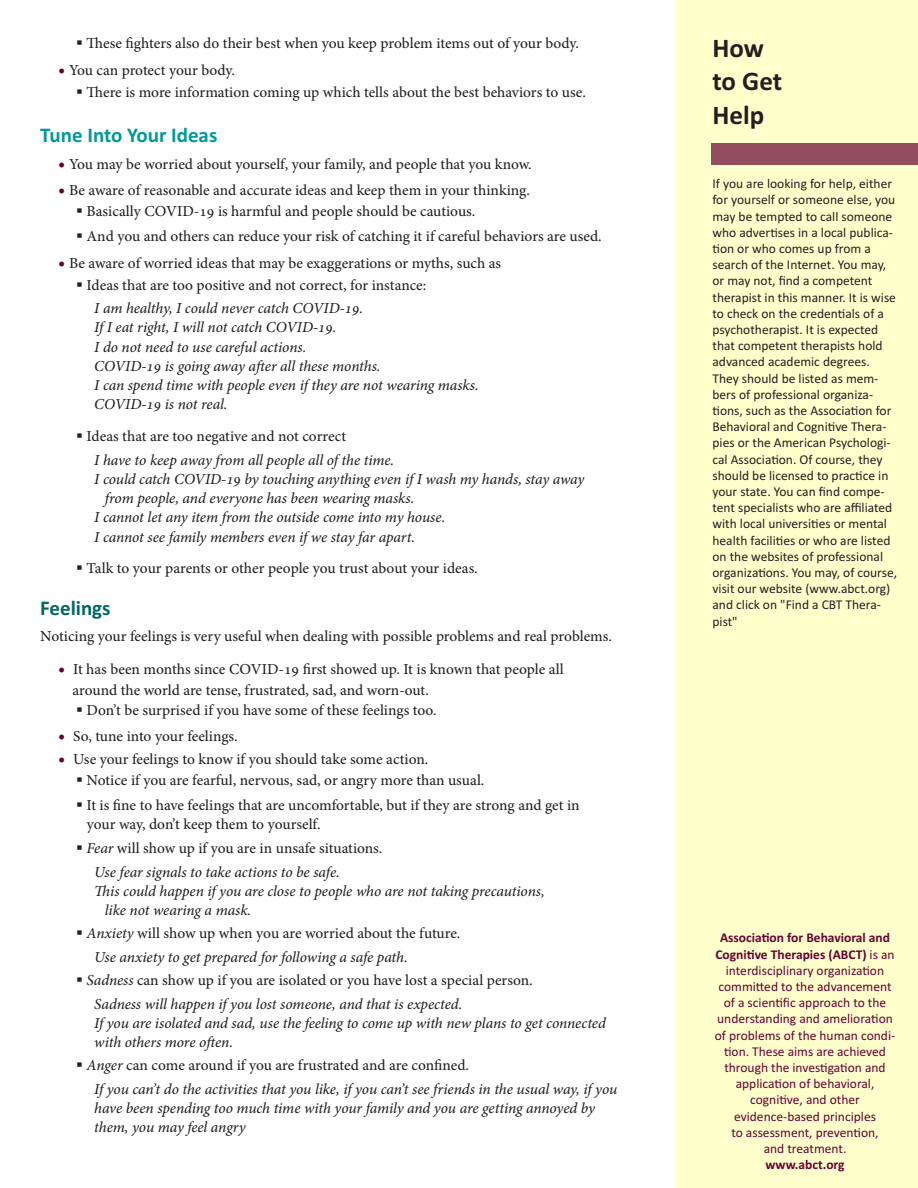
<style>
.page{position:relative;width:918px;height:1188px;background:#fff}
.page>*{position:absolute;margin:0;border:0;box-sizing:border-box;transform-origin:0 0}
.t1{font:700 27px/33.9px "Calibri";color:#231f20}
.t2{font:700 21px "Calibri";color:#099}
.t3{font:700 21px "Calibri";color:#066}
.t4{font:italic 15px/19.2px "Adobe Hebrew";letter-spacing:-.005em;color:#231f20}
.t5{font:15px/23.7px "Adobe Hebrew";letter-spacing:-.005em;color:#231f20}
.t6{font:13.5px/16.2px "Calibri";color:#231f20}
.t7{font:13.5px/16.2px "Calibri";color:#603;text-align:center}
.t8{font:700 13.5px "Calibri";color:#603}
.s1{font-size:18px;color:#603}
.s2{font-style:italic}
.s3{font-style:normal}
.s4{font-weight:700}
</style>
<div class="page">
<div style="left:677px;top:0;width:241px;height:1188px;background:#ffc"></div>
<div style="left:711px;top:143px;width:207px;height:21px;background:#944d61"></div>
<p class="t5" style="left:76px;top:33px;width:504px">▪ These fighters also do their best when you keep problem items out of your body.</p>
<p class="t5" style="left:58px;top:60px;width:178px"><span class="s1">•</span> You can protect your body.</p>
<p class="t5" style="left:76px;top:81px;width:511px">▪ There is more information coming up which tells about the best behaviors to use.</p>
<h2 class="t2" style="left:40px;top:122px;width:179px">Tune Into Your Ideas</h2>
<p class="t5" style="left:58px;top:153px;width:475px"><span class="s1">•</span> You may be worried about yourself, your family, and people that you know.</p>
<p class="t5" style="left:58px;top:179px;width:473px"><span class="s1">•</span> Be aware of reasonable and accurate ideas and keep them in your thinking.</p>
<p class="t5" style="left:76px;top:201px;width:401px">▪ Basically COVID-19 is harmful and people should be cautious.</p>
<p class="t5" style="left:76px;top:225px;width:527px">▪ And you and others can reduce your risk of catching it if careful behaviors are used.</p>
<p class="t5" style="left:58px;top:253px;width:444px"><span class="s1">•</span> Be aware of worried ideas that may be exaggerations or myths, such as</p>
<p class="t5" style="left:94px;top:274px;width:334px;text-indent:-18px">▪ Ideas that are too positive and not correct, for instance:<br><span class="s2">I am healthy, I could never catch COVID-19.</span></p>
<p class="t4" style="left:94px;top:319px;width:386px">If I eat right, I will not catch COVID-19.<br>I do not need to use careful actions.<br>COVID-19 is going away after all these months.<br>I can spend time with people even if they are not wearing masks.<br>COVID-19 is not real.</p>
<p class="t4" style="left:94px;top:426px;width:301px;line-height:23.7px;text-indent:-18px">▪ <span class="s3">Ideas that are too negative and not correct<br></span>I have to keep away from all people all of the time.</p>
<p class="t4" style="left:94px;top:471px;width:492px">I could catch COVID-19 by touching anything even if I wash my hands, stay away</p>
<p class="t4" style="left:105px;top:490px;width:311px">from people, and everyone has been wearing masks.</p>
<p class="t4" style="left:94px;top:509px;width:353px">I cannot let any item from the outside come into my house.</p>
<p class="t4" style="left:94px;top:528px;width:322px">I cannot see family members even if we stay far apart.</p>
<p class="t5" style="left:76px;top:558px;width:403px">▪ Talk to your parents or other people you trust about your ideas.</p>
<h2 class="t3" style="left:40px;top:596px;width:72px">Feelings</h2>
<p class="t5" style="left:40px;top:626px;width:573px">Noticing your feelings is very useful when dealing with possible problems and real problems.</p>
<p class="t5" style="left:72px;top:660px;width:493px;line-height:20.9px;text-indent:-14px"><span class="s1">•</span> It has been months since COVID-19 first showed up. It is known that people all around the world are tense, frustrated, sad, and worn-out.</p>
<p class="t5" style="left:76px;top:700px;width:362px">▪ Don’t be surprised if you have some of these feelings too.</p>
<p class="t5" style="left:58px;top:726px;width:181px"><span class="s1">•</span> So, tune into your feelings.</p>
<p class="t5" style="left:58px;top:749px;width:372px"><span class="s1">•</span> Use your feelings to know if you should take some action.</p>
<p class="t5" style="left:76px;top:770px;width:410px">▪ Notice if you are fearful, nervous, sad, or angry more than usual.</p>
<p class="t5" style="left:87px;top:797px;width:494px;line-height:19.2px;text-indent:-11px">▪ It is fine to have feelings that are uncomfortable, but if they are strong and get in your way, don’t keep them to yourself.</p>
<p class="t4" style="left:94px;top:838px;width:290px;line-height:23.7px;text-indent:-18px">▪ Fear <span class="s3">will show up if you are in unsafe situations.<br></span>Use fear signals to take actions to be safe.</p>
<p class="t4" style="left:105px;top:883px;width:441px;text-indent:-11px">This could happen if you are close to people who are not taking precautions, like not wearing a mask.</p>
<p class="t4" style="left:94px;top:923px;width:368px;line-height:23.7px;text-indent:-18px">▪ Anxiety <span class="s3">will show up when you are worried about the future.<br></span>Use anxiety to get prepared for following a safe path.</p>
<p class="t4" style="left:94px;top:970px;width:440px;line-height:23.7px;text-indent:-18px">▪ Sadness <span class="s3">can show up if you are isolated or you have lost a special person.<br></span>Sadness will happen if you lost someone, and that is expected.</p>
<p class="t4" style="left:94px;top:1015px;width:513px">If you are isolated and sad, use the feeling to come up with new plans to get connected with others more often.</p>
<p class="t4" style="left:94px;top:1055px;width:525px;line-height:23.7px;text-indent:-18px">▪ Anger <span class="s3">can come around if you are frustrated and are confined.<br></span>If you can’t do the activities that you like, if you can’t see friends in the usual way, if you</p>
<p class="t4" style="left:94px;top:1100px;width:502px">have been spending too much time with your family and you are getting annoyed by them, you may feel angry</p>
<h1 class="t1" style="left:712px;top:30px;width:71px">How to Get<br>Help</h1>
<p class="t6" style="left:712px;top:175px;width:186px">If you are looking for help, either for yourself or someone else, you may be tempted to call someone who advertises in a local publica&shy;tion or who comes up from a search of the Internet. You may, or may not, find a competent therapist in this manner. It is wise to check on the credentials of a psychotherapist. It is expected that competent therapists hold advanced academic degrees.<br>They should be listed as mem&shy;bers of professional organiza&shy;tions, such as the Association for<br>Behavioral and Cognitive Thera&shy;pies or the American Psychologi&shy;cal Association. Of course, they should be licensed to practice in your state. You can find compe&shy;tent specialists who are affiliated with local universities or mental health facilities or who are listed on the websites of professional organizations. You may, of course, visit our website (www.abct.org) and click on "Find a CBT Thera&shy;pist"</p>
<p class="t7" style="left:715px;top:930px;width:182px"><span class="s4">Association for Behavioral and<br>Cognitive Therapies (ABCT)</span> is an interdisciplinary organization committed to the advancement of a scientific approach to the understanding and amelioration of problems of the human condi&shy;tion. These aims are achieved through the investigation and application of behavioral, cognitive, and other evidence-based principles<br>to assessment, prevention,<br>and treatment.</p>
<p class="t8" style="left:765px;top:1157px;width:81px">www.abct.org</p>
</div>
